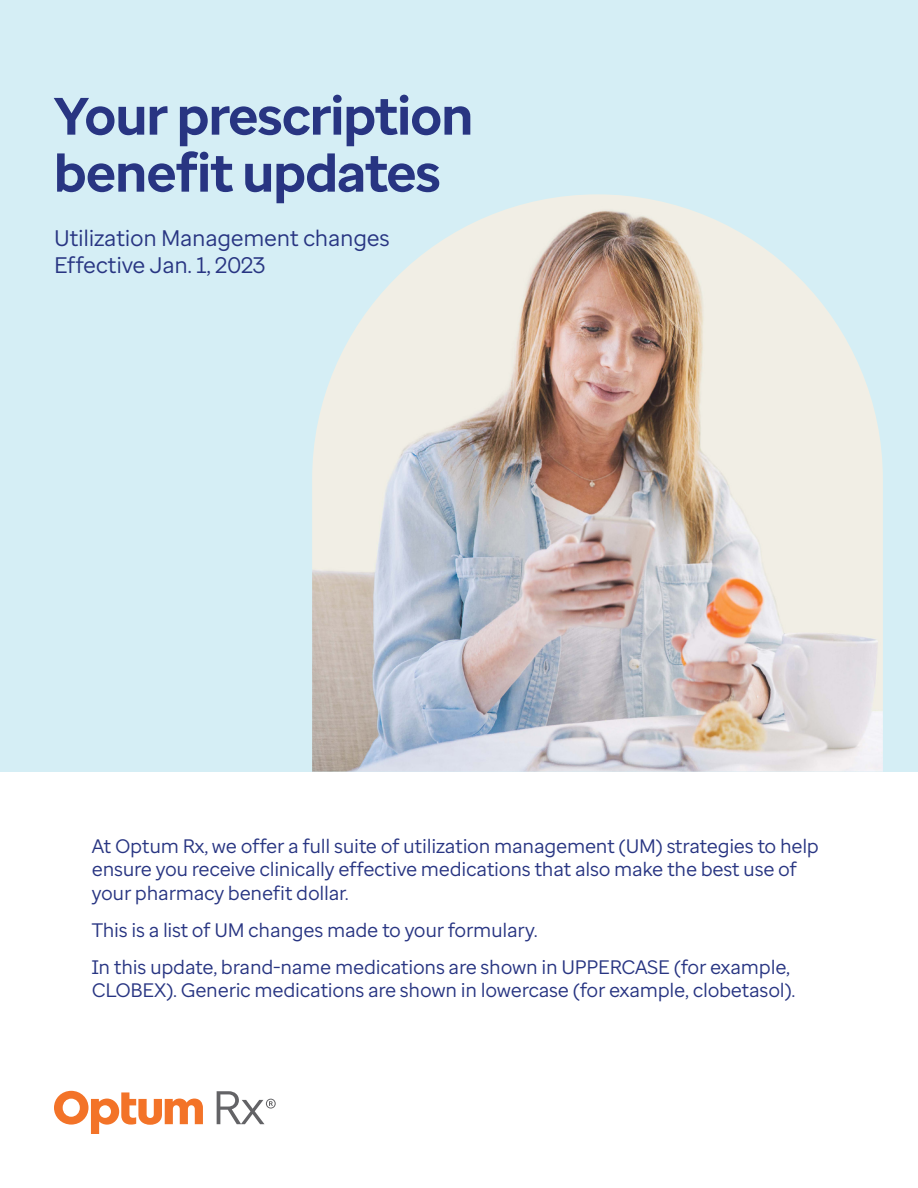
<style>
.page{position:relative;width:918px;height:1188px;background:#fff}
.page>*{position:absolute;margin:0;border:0;box-sizing:border-box;transform-origin:0 0}
.Headline{font:700 52.5px/57px "Optum Sans";letter-spacing:-.015em;color:#283582}
.Intro_copy{font:22.5px/27px "Optum Sans";letter-spacing:-.015em;color:#283582}
.Intro_copy-2{font:19.5px/23.4px "Optum Sans";letter-spacing:-.015em;color:#283582}
</style>
<div class="page">
<div style="left:0;top:0;width:918px;height:772px;background:#d5eef5"></div>
<img style="left:312px;top:194px;width:571px;height:578px">
<svg style="left:217px;top:1091px;width:59px;height:33px"></svg>
<svg style="left:54px;top:1091px;width:149px;height:43px"></svg>
<p class="Headline" style="left:54px;top:88px;width:421px">Your prescription benefit updates</p>
<p class="Intro_copy" style="left:54px;top:224px;width:337px">Utilization Management changes<br>Effective Jan. 1, 2023</p>
<p class="Intro_copy-2" style="left:92px;top:834px;width:729px">At Optum Rx, we offer a full suite of utilization management (UM) strategies to help ensure you receive clinically effective medications that also make the best use of your pharmacy benefit dollar.</p>
<p class="Intro_copy-2" style="left:92px;top:918px;width:448px">This is a list of UM changes made to your formulary.</p>
<p class="Intro_copy-2" style="left:92px;top:955px;width:705px">In this update, brand-name medications are shown in UPPERCASE (for example,<br>CLOBEX). Generic medications are shown in lowercase (for example, clobetasol).</p>
</div>
